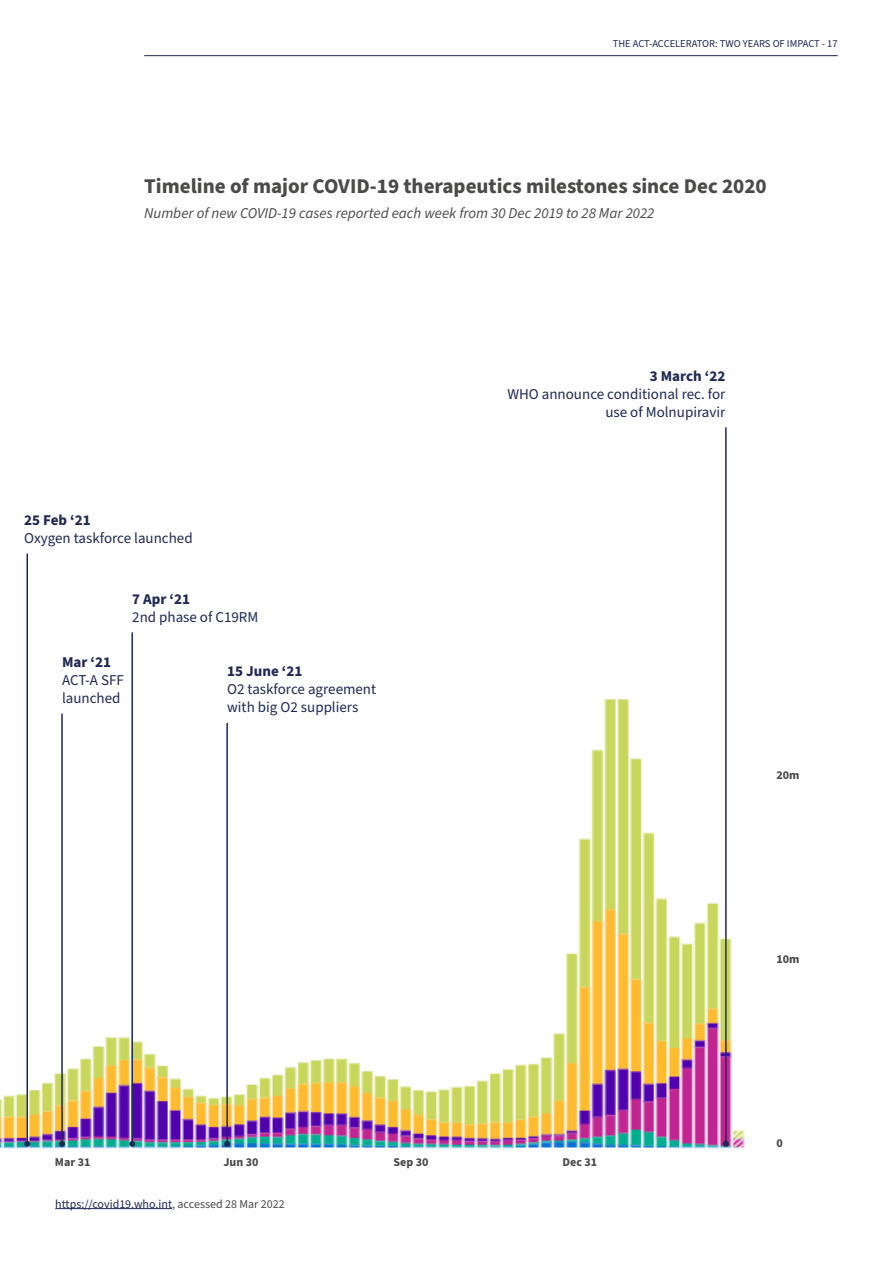
<style>
.page{position:relative;width:893px;height:1263px;background:#fff}
.page>*{position:absolute;margin:0;border:0;box-sizing:border-box;transform-origin:0 0}
.t1{font:700 21px "Source Sans Pro";color:#4a4a49}
.t2{font:15px/18px "Source Sans Pro";color:#1f2954}
.t3{font:italic 15px "Source Sans Pro";color:#4a4a49}
.t4{font:700 15px "Source Sans Pro";color:#1f2954}
.t5{font:12px "Source Sans Pro";color:#1f2954}
.t6{font:700 12px "Source Sans Pro";color:#4a4a49}
.t7{font:10.5px "Source Sans Pro";color:#1f2954}
.s1{color:#4a4a49}
</style>
<div class="page">
<hr style="left:55px;top:1208px;width:117px;height:1px;background:#1f2954">
<img style="left:0;top:643px;width:745px;height:506px">
<hr style="left:144px;top:55px;width:694px;height:1px;background:#1f2954">
<hr style="left:27px;top:554px;width:1px;height:590px;background:#1f2954">
<svg style="left:24px;top:1141px;width:6px;height:6px"></svg>
<hr style="left:61px;top:713px;width:2px;height:431px;background:#1f2954">
<svg style="left:59px;top:1141px;width:6px;height:6px"></svg>
<hr style="left:131px;top:632px;width:2px;height:512px;background:#1f2954">
<svg style="left:129px;top:1141px;width:6px;height:6px"></svg>
<hr style="left:226px;top:723px;width:2px;height:421px;background:#1f2954">
<svg style="left:224px;top:1141px;width:6px;height:6px"></svg>
<hr style="left:725px;top:427px;width:2px;height:717px;background:#1f2954">
<svg style="left:723px;top:1141px;width:6px;height:6px"></svg>
<p class="t7" style="left:613px;top:36px;width:226px">THE ACT-ACCELERATOR: TWO YEARS OF IMPACT - 17</p>
<h1 class="t1" style="left:144px;top:172px;width:624px">Timeline of major COVID-19 therapeutics milestones since Dec 2020</h1>
<p class="t3" style="left:144px;top:203px;width:512px">Number of new COVID-19 cases reported each week from 30 Dec 2019 to 28 Mar 2022</p>
<p class="t4" style="left:24px;top:510px;width:68px">25 Feb ‘21</p>
<p class="t2" style="left:24px;top:529px;width:170px">Oxygen taskforce launched</p>
<p class="t4" style="left:132px;top:589px;width:59px">7 Apr ‘21</p>
<p class="t2" style="left:132px;top:608px;width:128px">2nd phase of C19RM</p>
<p class="t4" style="left:62px;top:652px;width:51px">Mar ‘21</p>
<p class="t2" style="left:62px;top:671px;width:63px">ACT-A SFF launched</p>
<p class="t4" style="left:227px;top:661px;width:77px">15 June ‘21</p>
<p class="t2" style="left:227px;top:681px;width:151px">O2 taskforce agreement with big O2 suppliers</p>
<p class="t4" style="left:650px;top:366px;width:77px">3 March ‘22</p>
<p class="t2" style="left:507px;top:385px;width:220px;text-align:right">WHO announce conditional rec. for use of Molnupiravir</p>
<p class="t6" style="left:776px;top:766px;width:25px">20m</p>
<p class="t6" style="left:776px;top:950px;width:25px">10m</p>
<p class="t6" style="left:55px;top:1153px;width:37px">Mar 31</p>
<p class="t6" style="left:223px;top:1153px;width:37px">Jun 30</p>
<p class="t6" style="left:393px;top:1153px;width:37px">Sep 30</p>
<p class="t6" style="left:563px;top:1153px;width:36px">Dec 31</p>
<p class="t5" style="left:55px;top:1196px;width:231px">https://covid19.who.int<span class="s1">, accessed 28 Mar 2022</span></p>
<p class="t6" style="left:776px;top:1135px;width:8px">0</p>
</div>
